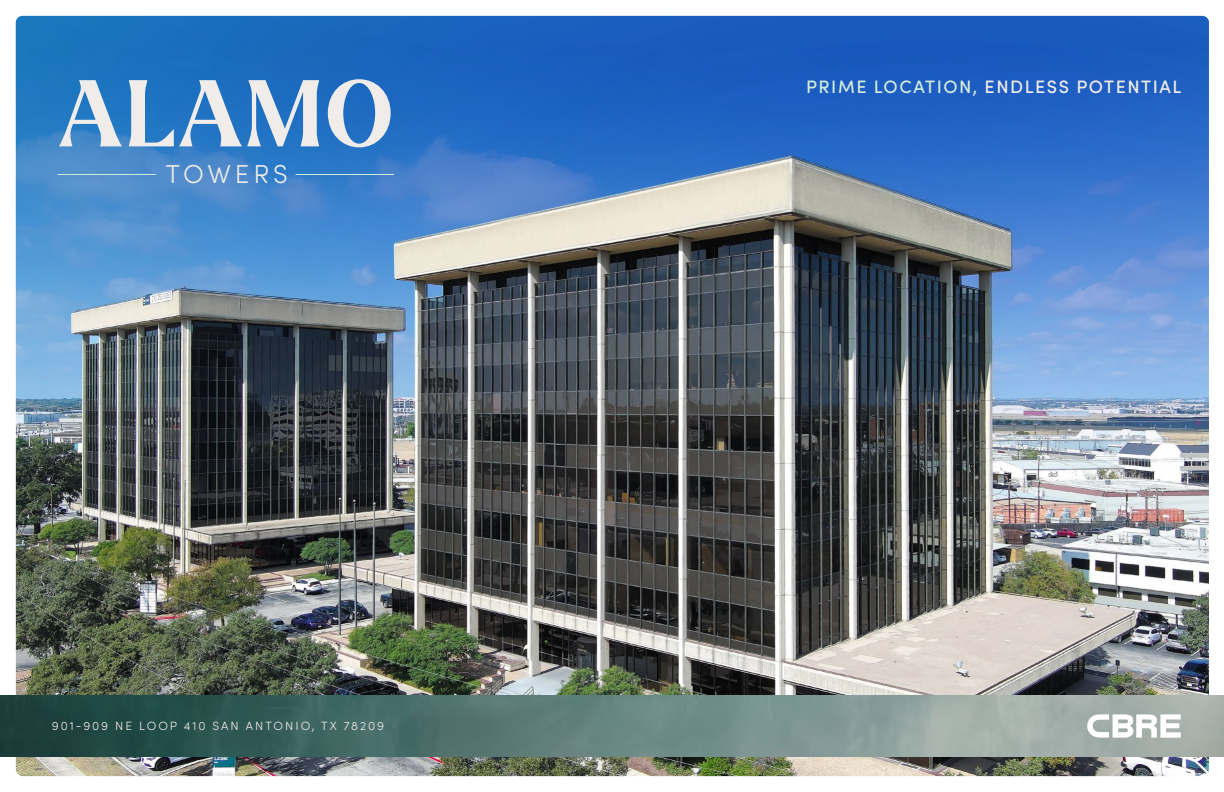
<style>
.page{position:relative;width:1224px;height:792px;background:#fff}
.page>*{position:absolute;margin:0;border:0;box-sizing:border-box;transform-origin:0 0}
.t1{font:700 92px "Larken";letter-spacing:.03em;color:#efece9}
.t2{font:300 26px "Sofia Pro";letter-spacing:.15em;color:#efece9}
.t3{font:500 18px "Sofia Pro";letter-spacing:.085em;color:#efece9}
.t4{font:300 12px "Sofia Pro";letter-spacing:.17em;color:#efece8}
.s1{color:#d1ebdb}
</style>
<div class="page">
<img style="left:16px;top:16px;width:1193px;height:760px">
<img style="left:71px;top:156px;width:1141px;height:540px">
<hr style="left:58px;top:174px;width:98px;height:1px;background:#d1ebdb">
<hr style="left:296px;top:174px;width:98px;height:1px;background:#d1ebdb">
<img style="left:0;top:696px;width:1224px;height:61px">
<svg style="left:1087px;top:714px;width:94px;height:24px"></svg>
<h1 class="t1" style="left:59px;top:53px;width:336px">ALAMO</h1>
<h2 class="t2" style="left:166px;top:156px;width:124px">TOWERS</h2>
<p class="t4" style="left:52px;top:717px;width:334px">901-909 NE LOOP 410 SAN ANTONIO, TX 78209</p>
<h3 class="t3" style="left:806px;top:73px;width:377px"><span class="s1">PRIME LOCATION,</span> ENDLESS POTENTIAL</h3>
</div>
